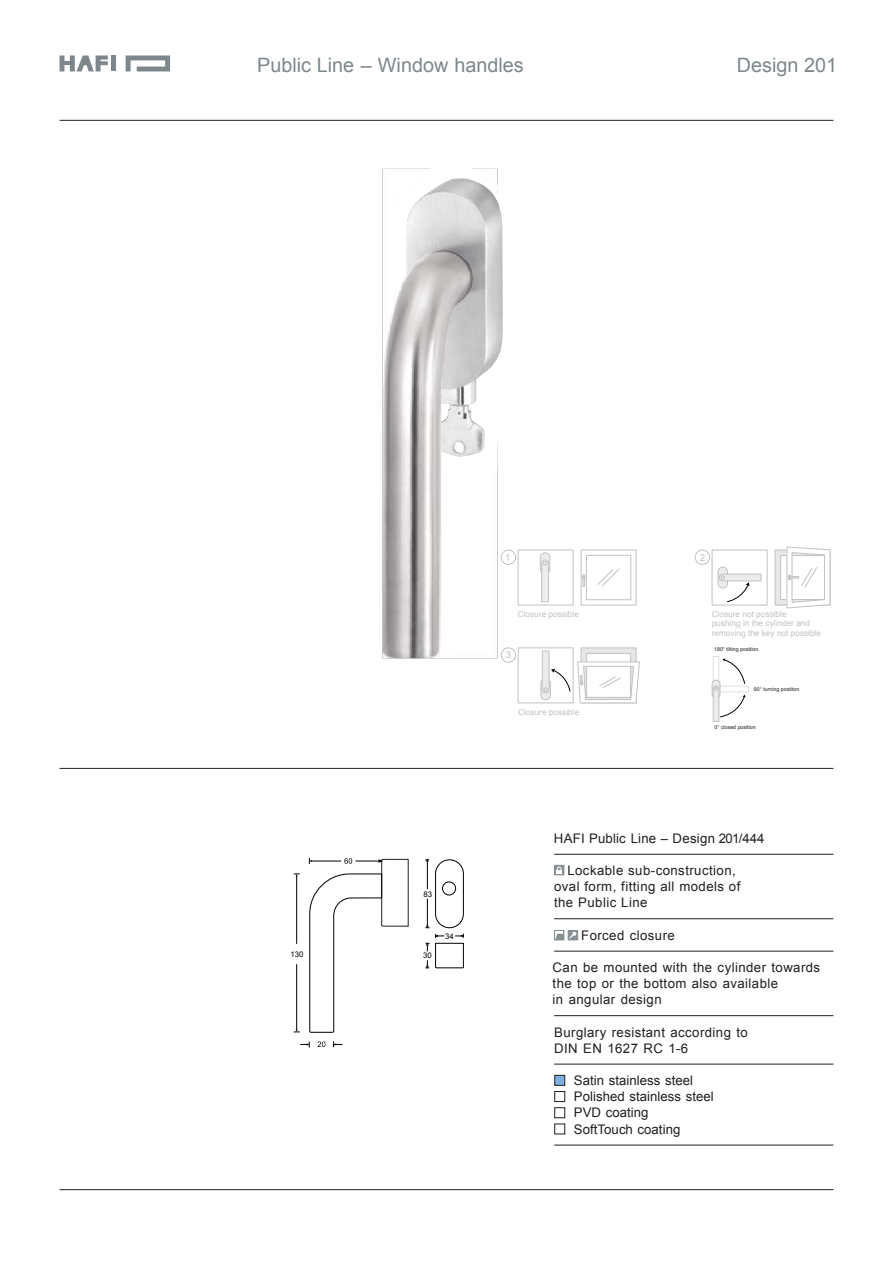
<style>
.page{position:relative;width:893px;height:1263px;background:#fff}
.page>*{position:absolute;margin:0;border:0;box-sizing:border-box;transform-origin:0 0}
.t1{font:19.8px "Arial";color:#7e878c}
.t2{font:13.2px/16.2px "Arial";letter-spacing:.03em;color:#231e1d}
.t3{font:13.2px/16.2px "Arial";letter-spacing:.005em;color:#231e1d}
.t4{font:13.2px "Arial";letter-spacing:.01em;color:#231e1d}
.t5{font:9.75px "Arial";color:#c2c2c2}
.t6{font:8.25px/9.8px "Arial";color:#c2c2c2}
.t7{font:7.8px "Arial";color:#000}
.t8{font:5.25px "Arial";color:#221e1f}
</style>
<div class="page">
<img style="left:497px;top:178px;width:6px;height:279px">
<img style="left:382px;top:169px;width:115px;height:489px">
<hr style="left:60px;top:120px;width:773px;height:1px;background:#231e1d">
<hr style="left:60px;top:1189px;width:773px;height:1px;background:#231e1d">
<hr style="left:60px;top:768px;width:773px;height:1px;background:#231e1d">
<svg style="left:60px;top:55px;width:48px;height:16px"></svg>
<svg style="left:126px;top:55px;width:44px;height:16px"></svg>
<div style="left:111px;top:55px;width:5px;height:16px;background:#7e878c"></div>
<hr style="left:554px;top:854px;width:279px;height:1px;background:#231e1d">
<svg style="left:333px;top:1041px;width:9px;height:6px"></svg>
<svg style="left:300px;top:1041px;width:10px;height:6px"></svg>
<svg style="left:318px;top:1041px;width:7px;height:6px"></svg>
<svg style="left:309px;top:858px;width:100px;height:175px"></svg>
<hr style="left:296px;top:876px;width:1px;height:68px;background:#000">
<hr style="left:296px;top:964px;width:1px;height:65px;background:#000">
<svg style="left:294px;top:1029px;width:6px;height:4px"></svg>
<svg style="left:425px;top:859px;width:39px;height:109px"></svg>
<hr style="left:554px;top:951px;width:279px;height:1px;background:#231e1d">
<hr style="left:554px;top:1015px;width:279px;height:1px;background:#231e1d">
<div style="left:554px;top:865px;width:10px;height:10px;background:#888f93;border:1px solid #888f93"></div>
<svg style="left:556px;top:866px;width:6px;height:7px"></svg>
<hr style="left:554px;top:1064px;width:279px;height:1px;background:#231e1d">
<hr style="left:554px;top:1145px;width:279px;height:1px;background:#231e1d">
<div style="left:555px;top:1075px;width:10px;height:10px;background:#7cafde;border:1px solid #231e1d"></div>
<div style="left:555px;top:1091px;width:10px;height:11px;background:#fff;border:1px solid #231e1d"></div>
<div style="left:555px;top:1107px;width:10px;height:11px;border:1px solid #231e1d"></div>
<div style="left:555px;top:1124px;width:10px;height:10px;background:#fff;border:1px solid #231e1d"></div>
<hr style="left:554px;top:918px;width:279px;height:1px;background:#231e1d">
<div style="left:554px;top:930px;width:10px;height:10px;background:#878f92"></div>
<div style="left:568px;top:930px;width:10px;height:10px;background:#878f92"></div>
<svg style="left:555px;top:931px;width:22px;height:9px"></svg>
<div style="left:518px;top:550px;width:56px;height:55px;border:1px solid #c2c2c2"></div>
<div style="left:540px;top:552px;width:10px;height:22px;background:#ececec;border:1px solid #c4c2c2;border-radius:5px"></div>
<svg style="left:541px;top:559px;width:8px;height:43px"></svg>
<div style="left:581px;top:549px;width:56px;height:56px;border:1px solid #c2c2c2"></div>
<div style="left:586px;top:555px;width:45px;height:45px;border:1px solid #c2c2c2"></div>
<svg style="left:598px;top:569px;width:22px;height:17px"></svg>
<svg style="left:582px;top:575px;width:3px;height:12px"></svg>
<div style="left:501px;top:550px;width:15px;height:15px;border:1px solid #c2c2c2;border-radius:50%"></div>
<div style="left:712px;top:549px;width:56px;height:56px;border:1px solid #c2c2c2"></div>
<div style="left:718px;top:567px;width:10px;height:21px;background:#ececec;border:1px solid #c2c2c2;border-radius:5px"></div>
<svg style="left:718px;top:573px;width:44px;height:29px"></svg>
<div style="left:581px;top:647px;width:56px;height:56px;background:#e6e7e8;border:1px solid #c2c2c2"></div>
<div style="left:586px;top:653px;width:45px;height:45px;background:#fff;border:1px solid #c2c2c2"></div>
<div style="left:695px;top:550px;width:15px;height:15px;border:1px solid #c2c2c2;border-radius:50%"></div>
<svg style="left:712px;top:656px;width:37px;height:66px"></svg>
<div style="left:541px;top:678px;width:10px;height:22px;background:#ececec;border:1px solid #c2c2c2;border-radius:5px"></div>
<svg style="left:541px;top:650px;width:29px;height:43px"></svg>
<div style="left:518px;top:647px;width:56px;height:56px;border:1px solid #c2c2c2"></div>
<div style="left:775px;top:549px;width:56px;height:56px;background:#e6e7e8;border:1px solid #c2c2c2"></div>
<div style="left:780px;top:555px;width:45px;height:45px;background:#fff;border:1px solid #c2c2c2"></div>
<svg style="left:577px;top:661px;width:63px;height:43px"></svg>
<div style="left:501px;top:648px;width:15px;height:14px;border:1px solid #c2c2c2;border-radius:50%"></div>
<svg style="left:786px;top:546px;width:45px;height:63px"></svg>
<h1 class="t1" style="left:257px;top:52px;width:268px">Public Line – Window handles</h1>
<h1 class="t1" style="left:737px;top:52px;width:102px">Design 201</h1>
<p class="t5" style="left:505px;top:551px;width:7px">1</p>
<p class="t5" style="left:700px;top:551px;width:7px">2</p>
<p class="t6" style="left:518px;top:609px;width:63px">Closure possible</p>
<p class="t6" style="left:712px;top:609px;width:111px">Closure not possible<br>pushing in the cylinder and removing the key not possible</p>
<p class="t5" style="left:506px;top:649px;width:7px">3</p>
<p class="t6" style="left:518px;top:707px;width:63px">Closure possible</p>
<p class="t8" style="left:714px;top:646px;width:46px">180° tilting position</p>
<p class="t8" style="left:754px;top:685px;width:47px">90° turning postiton</p>
<p class="t8" style="left:714px;top:724px;width:43px">0° closed position</p>
<p class="t7" style="left:424px;top:889px;width:10px">83</p>
<p class="t7" style="left:290px;top:949px;width:15px">130</p>
<p class="t7" style="left:423px;top:950px;width:10px">30</p>
<p class="t7" style="left:445px;top:931px;width:10px">34</p>
<p class="t4" style="left:554px;top:829px;width:212px">HAFI Public Line – Design 201/444</p>
<p class="t2" style="left:554px;top:862px;width:188px;text-indent:13px">Lockable sub-construction, oval form, fitting all models of the Public Line</p>
<p class="t2" style="left:581px;top:927px;width:95px">Forced closure</p>
<p class="t2" style="left:553px;top:959px;width:269px">Can be mounted with the cylinder towards the top or the bottom also available<br>in angular design</p>
<p class="t2" style="left:554px;top:1024px;width:195px">Burglary resistant according to<br>DIN EN 1627 RC 1-6</p>
<p class="t3" style="left:574px;top:1072px;width:141px">Satin stainless steel<br>Polished stainless steel<br>PVD coating<br>SoftTouch coating</p>
</div>
